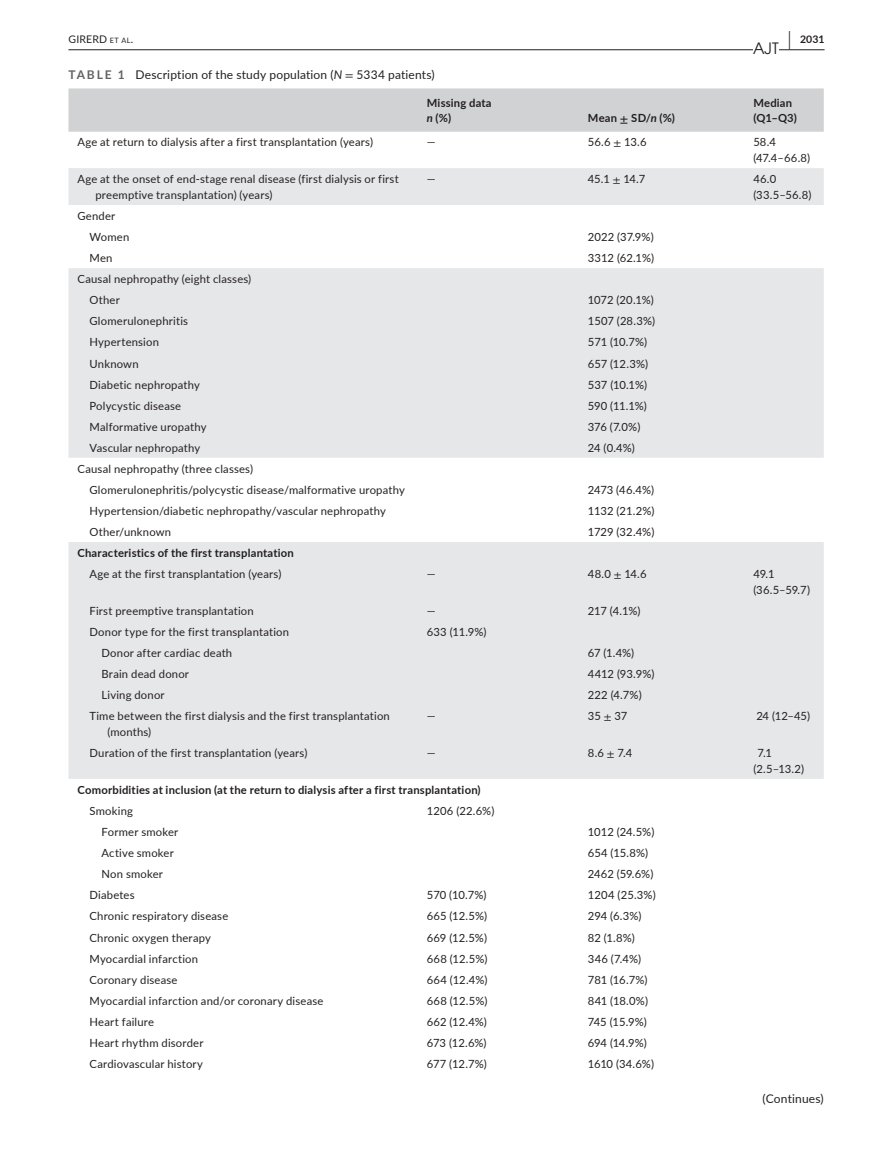
<style>
.page{position:relative;width:893px;height:1174px;background:#fff}
.page>*{position:absolute;margin:0;border:0;box-sizing:border-box;transform-origin:0 0}
.t1{font:15.6px "Avant Garde";color:#231f20}
.t2{font:12px "Lato";letter-spacing:.015em;color:#231f20}
.t3{font:11.25px/15.8px "Lato";letter-spacing:.015em;color:#231f20}
.t4{font:700 11.25px/15.8px "Lato";letter-spacing:.02em;color:#231f20}
.t5{font:10.5px "Lato";letter-spacing:.02em;color:#231f20}
.t6{font:700 10.5px "Lato";color:#231f20}
.s1{font-size:7.35px}
.s2{font-weight:700;color:#636366}
.s3{font-style:italic}
.s4{font-family:"STIX"}
.s5{font-size:19.5px}
</style>
<div class="page">
<hr style="left:68px;top:49px;width:756px;height:1px;background:#231f20">
<div style="left:753px;top:41px;width:26px;height:17px;background:#fff"></div>
<div style="left:68px;top:88px;width:756px;height:44px;background:#d1d2d4"></div>
<svg style="left:68px;top:168px;width:756px;height:611px;fill:#e6e7e9"></svg>
<p class="t5" style="left:68px;top:31px;width:66px">GIRERD <span class="s1">et al</span>.</p>
<p class="t2" style="left:68px;top:66px;width:368px"><span class="s2">TABLE 1</span> Description of the study population (<span class="s3">N</span> <span class="s4">=</span> 5334 patients)</p>
<p class="t4" style="left:427px;top:94px;width:66px">Missing data <span class="s3">n</span> (%)</p>
<p class="t4" style="left:588px;top:110px;width:89px">Mean <span class="s4">±</span> SD/<span class="s3">n</span> (%)</p>
<h1 class="t1" style="left:753px;top:39px;width:27px">AJT</h1>
<p class="t6" style="left:789px;top:31px;width:37px"><span class="s5">|</span> 2031</p>
<p class="t4" style="left:753px;top:94px;width:45px">Median (Q1–Q3)</p>
<p class="t3" style="left:77px;top:134px;width:297px">Age at return to dialysis after a first transplantation (years)</p>
<p class="t3" style="left:427px;top:134px;width:10px">—</p>
<p class="t3" style="left:588px;top:134px;width:60px">56.6 <span class="s4">±</span> 13.6</p>
<p class="t3" style="left:753px;top:134px;width:58px">58.4 (47.4–66.8)</p>
<p class="t3" style="left:95px;top:171px;width:305px;text-indent:-18px">Age at the onset of end-stage renal disease (first dialysis or first preemptive transplantation) (years)</p>
<p class="t3" style="left:427px;top:171px;width:10px">—</p>
<p class="t3" style="left:588px;top:171px;width:59px">45.1 <span class="s4">±</span> 14.7</p>
<p class="t3" style="left:753px;top:171px;width:60px">46.0 (33.5–56.8)</p>
<p class="t3" style="left:89px;top:205px;width:41px;line-height:21px;text-indent:-12px">Gender<br>Women</p>
<p class="t3" style="left:588px;top:229px;width:67px">2022 (37.9%)</p>
<p class="t3" style="left:89px;top:250px;width:25px">Men</p>
<p class="t3" style="left:588px;top:250px;width:68px">3312 (62.1%)</p>
<p class="t3" style="left:89px;top:268px;width:163px;line-height:21px;text-indent:-12px">Causal nephropathy (eight classes)<br>Other</p>
<p class="t3" style="left:588px;top:292px;width:68px">1072 (20.1%)</p>
<p class="t3" style="left:89px;top:313px;width:100px">Glomerulonephritis</p>
<p class="t3" style="left:588px;top:313px;width:69px">1507 (28.3%)</p>
<p class="t3" style="left:89px;top:334px;width:71px">Hypertension</p>
<p class="t3" style="left:588px;top:334px;width:61px">571 (10.7%)</p>
<p class="t3" style="left:89px;top:355px;width:51px">Unknown</p>
<p class="t3" style="left:588px;top:355px;width:62px">657 (12.3%)</p>
<p class="t3" style="left:89px;top:376px;width:112px">Diabetic nephropathy</p>
<p class="t3" style="left:588px;top:376px;width:61px">537 (10.1%)</p>
<p class="t3" style="left:89px;top:397px;width:93px">Polycystic disease</p>
<p class="t3" style="left:588px;top:397px;width:61px">590 (11.1%)</p>
<p class="t3" style="left:89px;top:418px;width:118px">Malformative uropathy</p>
<p class="t3" style="left:588px;top:418px;width:54px">376 (7.0%)</p>
<p class="t3" style="left:89px;top:439px;width:112px">Vascular nephropathy</p>
<p class="t3" style="left:588px;top:439px;width:48px">24 (0.4%)</p>
<p class="t3" style="left:89px;top:458px;width:317px;line-height:21px;text-indent:-12px">Causal nephropathy (three classes)<br>Glomerulonephritis/polycystic disease/malformative uropathy</p>
<p class="t3" style="left:588px;top:481px;width:68px">2473 (46.4%)</p>
<p class="t3" style="left:89px;top:502px;width:298px">Hypertension/diabetic nephropathy/vascular nephropathy</p>
<p class="t3" style="left:588px;top:502px;width:68px">1132 (21.2%)</p>
<p class="t3" style="left:89px;top:523px;width:83px">Other/unknown</p>
<p class="t3" style="left:588px;top:523px;width:68px">1729 (32.4%)</p>
<p class="t4" style="left:77px;top:544px;width:218px">Characteristics of the first transplantation</p>
<p class="t3" style="left:89px;top:566px;width:193px">Age at the first transplantation (years)</p>
<p class="t3" style="left:427px;top:566px;width:10px">—</p>
<p class="t3" style="left:588px;top:566px;width:60px">48.0 <span class="s4">±</span> 14.6</p>
<p class="t3" style="left:753px;top:566px;width:58px">49.1 (36.5–59.7)</p>
<p class="t3" style="left:89px;top:602px;width:166px">First preemptive transplantation</p>
<p class="t3" style="left:427px;top:602px;width:10px">—</p>
<p class="t3" style="left:588px;top:602px;width:54px">217 (4.1%)</p>
<p class="t3" style="left:89px;top:623px;width:201px">Donor type for the first transplantation</p>
<p class="t3" style="left:427px;top:623px;width:61px">633 (11.9%)</p>
<p class="t3" style="left:101px;top:644px;width:132px">Donor after cardiac death</p>
<p class="t3" style="left:588px;top:644px;width:48px">67 (1.4%)</p>
<p class="t3" style="left:101px;top:666px;width:89px">Brain dead donor</p>
<p class="t3" style="left:588px;top:666px;width:68px">4412 (93.9%)</p>
<p class="t3" style="left:101px;top:687px;width:65px">Living donor</p>
<p class="t3" style="left:588px;top:687px;width:55px">222 (4.7%)</p>
<p class="t3" style="left:107px;top:708px;width:284px;text-indent:-18px">Time between the first dialysis and the first transplantation (months)</p>
<p class="t3" style="left:427px;top:708px;width:10px">—</p>
<p class="t3" style="left:588px;top:708px;width:41px">35 <span class="s4">±</span> 37</p>
<p class="t3" style="left:756px;top:708px;width:55px">24 (12–45)</p>
<p class="t3" style="left:89px;top:744px;width:219px">Duration of the first transplantation (years)</p>
<p class="t3" style="left:427px;top:744px;width:10px">—</p>
<p class="t3" style="left:588px;top:744px;width:46px">8.6 <span class="s4">±</span> 7.4</p>
<p class="t3" style="left:753px;top:744px;width:52px;text-indent:4px">7.1 (2.5–13.2)</p>
<p class="t4" style="left:77px;top:781px;width:405px">Comorbidities at inclusion (at the return to dialysis after a first transplantation)</p>
<p class="t3" style="left:89px;top:802px;width:45px">Smoking</p>
<p class="t3" style="left:427px;top:802px;width:69px">1206 (22.6%)</p>
<p class="t3" style="left:101px;top:823px;width:78px">Former smoker</p>
<p class="t3" style="left:588px;top:823px;width:68px">1012 (24.5%)</p>
<p class="t3" style="left:101px;top:844px;width:74px">Active smoker</p>
<p class="t3" style="left:588px;top:844px;width:62px">654 (15.8%)</p>
<p class="t3" style="left:101px;top:866px;width:63px">Non smoker</p>
<p class="t3" style="left:588px;top:866px;width:67px">2462 (59.6%)</p>
<p class="t3" style="left:89px;top:887px;width:47px">Diabetes</p>
<p class="t3" style="left:427px;top:887px;width:61px">570 (10.7%)</p>
<p class="t3" style="left:588px;top:887px;width:69px">1204 (25.3%)</p>
<p class="t3" style="left:89px;top:908px;width:140px">Chronic respiratory disease</p>
<p class="t3" style="left:427px;top:908px;width:62px">665 (12.5%)</p>
<p class="t3" style="left:588px;top:908px;width:55px">294 (6.3%)</p>
<p class="t3" style="left:89px;top:929px;width:123px">Chronic oxygen therapy</p>
<p class="t3" style="left:427px;top:929px;width:62px">669 (12.5%)</p>
<p class="t3" style="left:588px;top:929px;width:49px">82 (1.8%)</p>
<p class="t3" style="left:89px;top:950px;width:110px">Myocardial infarction</p>
<p class="t3" style="left:427px;top:950px;width:62px">668 (12.5%)</p>
<p class="t3" style="left:588px;top:950px;width:55px">346 (7.4%)</p>
<p class="t3" style="left:89px;top:971px;width:89px">Coronary disease</p>
<p class="t3" style="left:427px;top:971px;width:62px">664 (12.4%)</p>
<p class="t3" style="left:588px;top:971px;width:61px">781 (16.7%)</p>
<p class="t3" style="left:89px;top:992px;width:235px">Myocardial infarction and/or coronary disease</p>
<p class="t3" style="left:427px;top:992px;width:62px">668 (12.5%)</p>
<p class="t3" style="left:588px;top:992px;width:62px">841 (18.0%)</p>
<p class="t3" style="left:89px;top:1013px;width:66px">Heart failure</p>
<p class="t3" style="left:427px;top:1013px;width:62px">662 (12.4%)</p>
<p class="t3" style="left:588px;top:1013px;width:61px">745 (15.9%)</p>
<p class="t3" style="left:89px;top:1034px;width:116px">Heart rhythm disorder</p>
<p class="t3" style="left:427px;top:1034px;width:61px">673 (12.6%)</p>
<p class="t3" style="left:588px;top:1034px;width:61px">694 (14.9%)</p>
<p class="t3" style="left:89px;top:1055px;width:115px">Cardiovascular history</p>
<p class="t3" style="left:427px;top:1055px;width:62px">677 (12.7%)</p>
<p class="t3" style="left:588px;top:1055px;width:68px">1610 (34.6%)</p>
<p class="t2" style="left:762px;top:1090px;width:63px">(Continues)</p>
</div>
